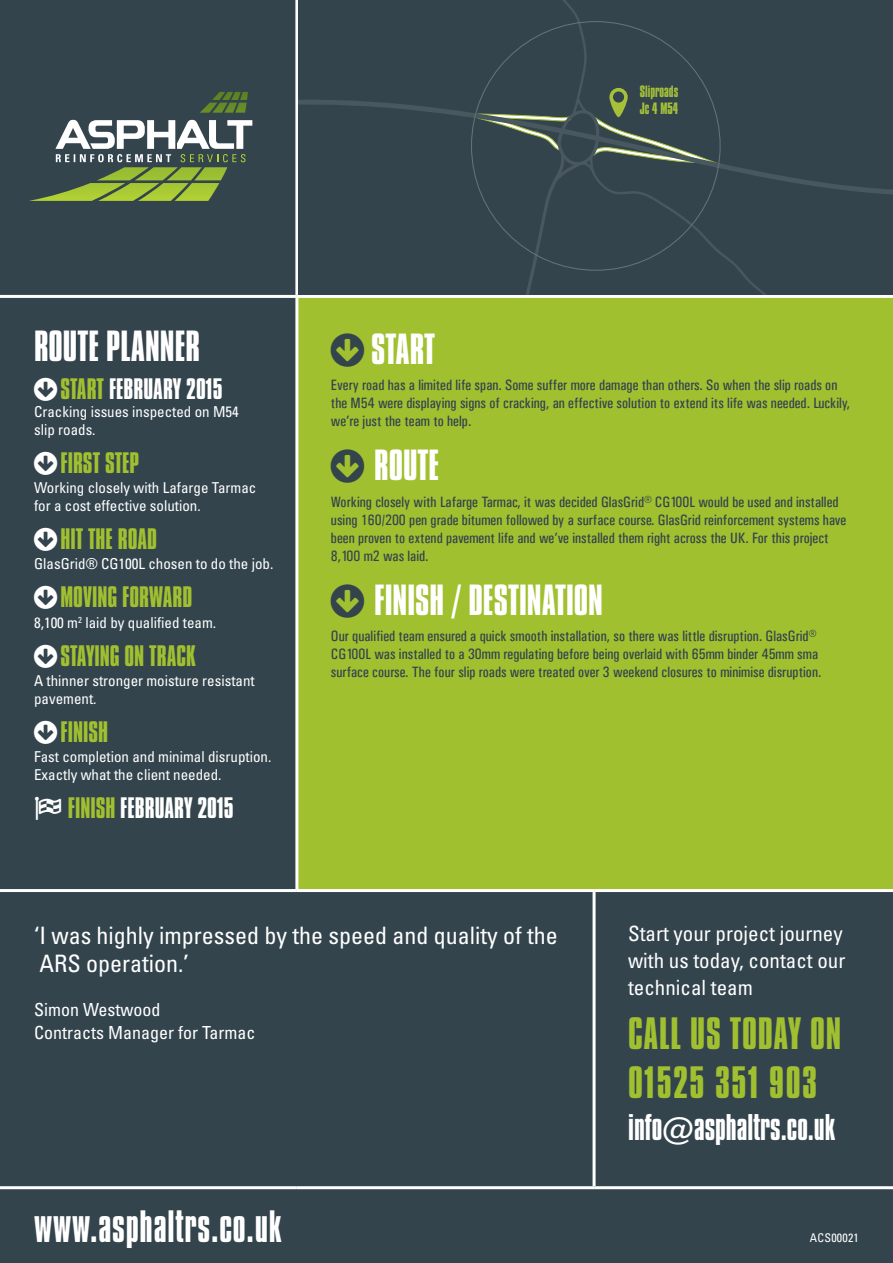
<style>
.page{position:relative;width:893px;height:1263px;background:#33444d}
.page>*{position:absolute;margin:0;border:0;box-sizing:border-box;transform-origin:0 0}
.t1{font:39px "Compacta BT";letter-spacing:.02em;color:#fff}
.t2{font:39px "Compacta BT";letter-spacing:.02em;color:#a1c030}
.t3{font:39px "Compacta BT";letter-spacing:.04em;color:#a1c030}
.t4{font:37.5px "Compacta BT";color:#fff}
.t5{font:31.95px "Compacta BT";color:#fff}
.timelines{font:25.5px "Compacta BT";color:#a1c030}
.timelines-2{font:25.5px "Compacta BT";color:#fff}
.t6{font:condensed 24px/28.5px "Univers";color:#fff}
.t7{font:condensed 21px/27px "Univers";color:#fff}
.t8{font:condensed 18px "Univers";color:#fff}
.ROUTE{font:15px/18px "Univers Condensed";color:#33444d}
.timelines-3{font:condensed 15px/18px "Univers";color:#fff}
.t9{font:14.1px/17px "Compacta BT";color:#a6c139}
.t10{font:condensed 12px "Univers";letter-spacing:.02em;color:#fff}
.s1{color:#a1c030}
</style>
<div class="page">
<div style="left:297px;top:296px;width:596px;height:594px;background:#a1c030"></div>
<hr style="left:295px;top:0;width:3px;height:295px;background:#fff">
<hr style="left:0;top:295px;width:297px;height:3px;background:#fff">
<hr style="left:297px;top:295px;width:297px;height:3px;background:#fff">
<hr style="left:295px;top:298px;width:3px;height:591px;background:#fff">
<hr style="left:594px;top:295px;width:299px;height:3px;background:#fff">
<hr style="left:0;top:889px;width:297px;height:3px;background:#fff">
<hr style="left:297px;top:889px;width:297px;height:3px;background:#fff">
<hr style="left:594px;top:889px;width:299px;height:3px;background:#fff">
<hr style="left:593px;top:892px;width:3px;height:294px;background:#fff">
<hr style="left:0;top:1186px;width:297px;height:3px;background:#fff">
<hr style="left:297px;top:1186px;width:297px;height:3px;background:#fff">
<hr style="left:594px;top:1186px;width:299px;height:3px;background:#fff">
<div style="left:298px;top:0;width:595px;height:295px;background:#33444d"></div>
<svg style="left:298px;top:100px;width:595px;height:94px"></svg>
<svg style="left:476px;top:0;width:326px;height:295px"></svg>
<svg style="left:29px;top:92px;width:223px;height:109px"></svg>
<svg style="left:34px;top:378px;width:23px;height:23px"></svg>
<svg style="left:34px;top:452px;width:23px;height:23px"></svg>
<svg style="left:34px;top:528px;width:23px;height:23px"></svg>
<svg style="left:34px;top:586px;width:23px;height:23px"></svg>
<svg style="left:34px;top:644px;width:23px;height:24px"></svg>
<svg style="left:34px;top:721px;width:23px;height:23px"></svg>
<svg style="left:35px;top:797px;width:26px;height:23px"></svg>
<p class="t9" style="left:640px;top:83px;width:40px">Sliproads<br>Jc 4 M54</p>
<p class="t4" style="left:34px;top:324px;width:168px">ROUTE PLANNER</p>
<p class="timelines-2" style="left:60px;top:374px;width:163px"><span class="s1">START</span> FEBRUARY 2015</p>
<p class="timelines-3" style="left:34px;top:402px;width:206px">Cracking issues inspected on M54 slip roads.</p>
<p class="timelines" style="left:60px;top:448px;width:80px">FIRST STEP</p>
<p class="timelines-3" style="left:34px;top:478px;width:224px">Working closely with Lafarge Tarmac for a cost effective solution.</p>
<p class="timelines" style="left:60px;top:524px;width:98px">HIT THE ROAD</p>
<p class="timelines-3" style="left:34px;top:555px;width:241px">GlasGrid® CG100L chosen to do the job.</p>
<p class="timelines" style="left:60px;top:582px;width:133px">MOVING FORWARD</p>
<p class="timelines-3" style="left:34px;top:613px;width:184px">8,100 m<sup>2</sup> laid by qualified team.</p>
<p class="timelines" style="left:60px;top:641px;width:137px">STAYING ON TRACK</p>
<p class="timelines-3" style="left:34px;top:671px;width:222px">A thinner stronger moisture resistant pavement.</p>
<p class="timelines" style="left:60px;top:717px;width:49px">FINISH</p>
<p class="timelines-3" style="left:34px;top:747px;width:239px">Fast completion and minimal disruption.<br>Exactly what the client needed.</p>
<p class="timelines-2" style="left:68px;top:793px;width:167px"><span class="s1">FINISH</span> FEBRUARY 2015</p>
<p class="t4" style="left:371px;top:327px;width:66px">START</p>
<p class="ROUTE" style="left:331px;top:376px;width:521px">Every road has a limited life span. Some suffer more damage than others. So when the slip roads on the M54 were displaying signs of cracking, an effective solution to extend its life was needed. Luckily, we’re just the team to help.</p>
<p class="t4" style="left:374px;top:443px;width:67px">ROUTE</p>
<p class="ROUTE" style="left:331px;top:493px;width:517px">Working closely with Lafarge Tarmac, it was decided GlasGrid® CG100L would be used and installed using 160/200 pen grade bitumen followed by a surface course. GlasGrid reinforcement systems have been proven to extend pavement life and we’ve installed them right across the UK. For this project 8,100 m2 was laid.</p>
<p class="t4" style="left:374px;top:578px;width:230px">FINISH / DESTINATION</p>
<p class="ROUTE" style="left:331px;top:627px;width:492px">Our qualified team ensured a quick smooth installation, so there was little disruption. GlasGrid®<br>CG100L was installed to a 30mm regulating before being overlaid with 65mm binder 45mm sma surface course. The four slip roads were treated over 3 weekend closures to minimise disruption.</p>
<p class="t6" style="left:34px;top:920px;width:525px">‘I was highly impressed by the speed and quality of the<br>ARS operation.’</p>
<p class="t8" style="left:34px;top:998px;width:128px">Simon Westwood</p>
<p class="t8" style="left:34px;top:1021px;width:223px">Contracts Manager for Tarmac</p>
<p class="t1" style="left:34px;top:1203px;width:249px">www.asphaltrs.co.uk</p>
<p class="t7" style="left:628px;top:920px;width:219px">Start your project journey with us today, contact our technical team</p>
<p class="t2" style="left:628px;top:1011px;width:215px">CALL US TODAY ON</p>
<p class="t3" style="left:628px;top:1060px;width:190px">01525 351 903</p>
<p class="t5" style="left:628px;top:1109px;width:209px">info@asphaltrs.co.uk</p>
<p class="t10" style="left:810px;top:1229px;width:50px">ACS00021</p>
</div>
